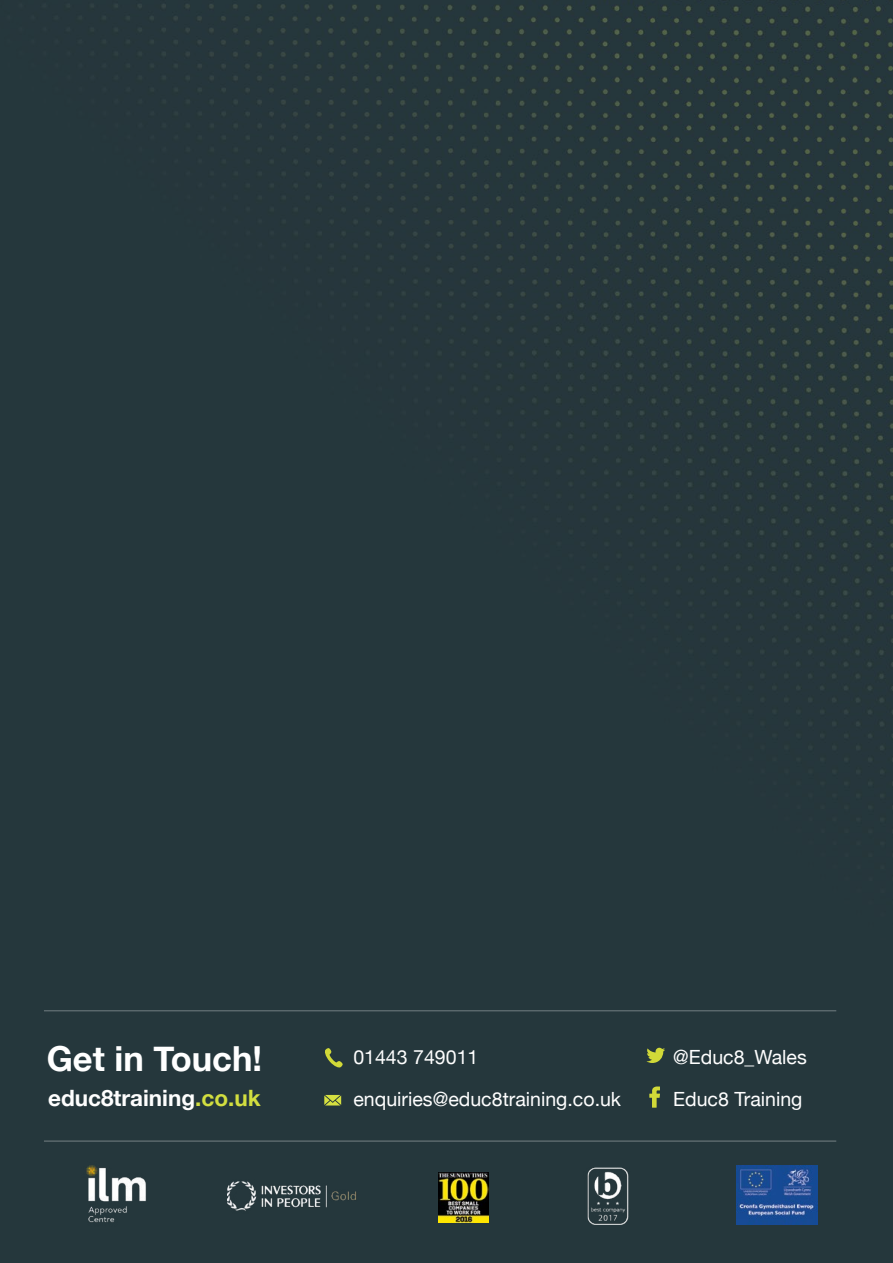
<style>
.page{position:relative;width:893px;height:1263px;background:#25373c}
.page>*{position:absolute;margin:0;border:0;box-sizing:border-box;transform-origin:0 0}
.t1{font:700 34.5px "Helvetica Neue";color:#fff}
.t2{font:700 22.5px "Helvetica Neue";color:#fefefe}
.t3{font:19.5px/42.5px "Helvetica Neue";color:#fefefe}
.s1{color:#d2de40}
</style>
<div class="page">
<img style="left:736px;top:1165px;width:81px;height:60px">
<img style="left:566px;top:1167px;width:116px;height:57px">
<img style="left:227px;top:1179px;width:132px;height:36px">
<img style="left:439px;top:1172px;width:49px;height:51px">
<hr style="left:44px;top:1140px;width:792px;height:2px;background:#fff">
<hr style="left:44px;top:1010px;width:792px;height:1px;background:#fff">
<svg style="left:324px;top:1047px;width:20px;height:21px"></svg>
<svg style="left:324px;top:1095px;width:17px;height:10px"></svg>
<svg style="left:649px;top:1086px;width:11px;height:22px"></svg>
<svg style="left:646px;top:1048px;width:19px;height:15px"></svg>
<img style="left:76px;top:1155px;width:80px;height:77px">
<h1 class="t1" style="left:47px;top:1032px;width:217px">Get in Touch!</h1>
<p class="t3" style="left:353px;top:1036px;width:269px">01443 749011 enquiries@educ8training.co.uk</p>
<p class="t3" style="left:673px;top:1036px;width:135px">@Educ8_Wales</p>
<p class="t2" style="left:48px;top:1081px;width:214px">educ8training<span class="s1">.co.uk</span></p>
<p class="t3" style="left:673px;top:1079px;width:131px">Educ8 Training</p>
</div>
